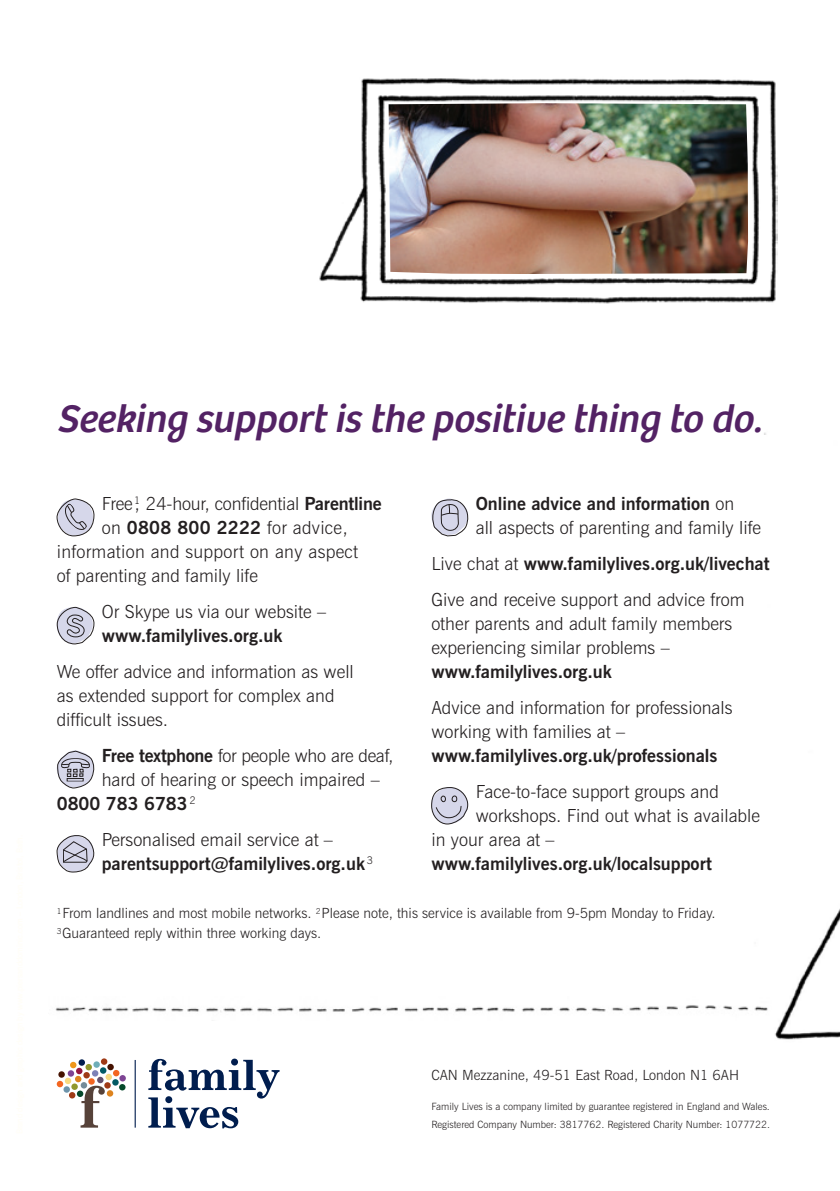
<style>
.page{position:relative;width:840px;height:1191px;background:#fff}
.page>*{position:absolute;margin:0;border:0;box-sizing:border-box;transform-origin:0 0}
.Standfirst{font:italic 40px "Bree";color:#532264}
.body_copy{font:300 18px/24px "News Gothic BT";color:#231f20}
.body_copy-2{font:700 18px/24px "News Gothic BT";color:#231f20}
.body_copy-3{font:300 14px/20px "News Gothic BT";color:#231f20}
.Notes{font:300 10px/18px "News Gothic BT";color:#231f20}
.s1{font-weight:700}
.s2{font-weight:300}
</style>
<div class="page">
<img style="left:764px;top:432px;width:75px;height:608px">
<div style="left:97px;top:1076px;width:6px;height:7px;background:#63506c;border-radius:50%"></div>
<div style="left:112px;top:1079px;width:7px;height:6px;background:#035a64;border-radius:50%"></div>
<svg style="left:113px;top:1070px;width:6px;height:6px"></svg>
<div style="left:119px;top:1075px;width:7px;height:6px;background:#7e4594;border-radius:50%"></div>
<svg style="left:119px;top:1084px;width:6px;height:6px"></svg>
<svg style="left:107px;top:1063px;width:7px;height:7px"></svg>
<div style="left:85px;top:1064px;width:7px;height:6px;background:#91982c;border-radius:50%"></div>
<div style="left:83px;top:1072px;width:7px;height:6px;background:#9f3a16;border-radius:50%"></div>
<div style="left:76px;top:1067px;width:6px;height:7px;background:#941640;border-radius:50%"></div>
<div style="left:70px;top:1061px;width:6px;height:7px;background:#ef971b;border-radius:50%"></div>
<div style="left:63px;top:1086px;width:7px;height:6px;background:#6e94ab;border-radius:50%"></div>
<div style="left:88px;top:1078px;width:7px;height:6px;background:#f36621;border-radius:50%"></div>
<svg style="left:69px;top:1082px;width:44px;height:45px"></svg>
<div style="left:77px;top:1090px;width:6px;height:7px;background:#06492b;border-radius:50%"></div>
<div style="left:75px;top:1075px;width:6px;height:7px;background:#dd831e;border-radius:50%"></div>
<div style="left:65px;top:1077px;width:6px;height:7px;background:#f8da81;border-radius:50%"></div>
<div style="left:58px;top:1071px;width:7px;height:6px;background:#451200;border-radius:50%"></div>
<div style="left:57px;top:1080px;width:6px;height:7px;background:#f36621;border-radius:50%"></div>
<svg style="left:68px;top:1070px;width:6px;height:6px"></svg>
<svg style="left:92px;top:1058px;width:15px;height:18px"></svg>
<div style="left:105px;top:1073px;width:7px;height:7px;background:#f8da81;border-radius:50%"></div>
<div style="left:78px;top:1059px;width:7px;height:6px;background:#001d4e;border-radius:50%"></div>
<svg style="left:148px;top:1058px;width:131px;height:70px"></svg>
<hr style="left:134px;top:1060px;width:2px;height:67px;background:#001d4e">
<img style="left:55px;top:996px;width:716px;height:24px">
<img style="left:319px;top:78px;width:457px;height:226px">
<img style="left:388px;top:103px;width:359px;height:171px">
<svg style="left:58px;top:500px;width:35px;height:35px"></svg>
<div style="left:56px;top:498px;width:39px;height:38px;border:1px solid #231f20;border-radius:18px"></div>
<svg style="left:57px;top:607px;width:37px;height:37px"></svg>
<svg style="left:57px;top:750px;width:38px;height:38px"></svg>
<svg style="left:57px;top:835px;width:38px;height:37px"></svg>
<svg style="left:431px;top:498px;width:38px;height:38px"></svg>
<svg style="left:431px;top:787px;width:38px;height:37px"></svg>
<p class="Standfirst" style="left:57px;top:395px;width:714px">Seeking supportis the positive thing to do.</p>
<p class="body_copy" style="left:102px;top:491px;width:281px">Free,<sup>1</sup> 24-hour, confidential <span class="s1">Parentline</span></p>
<p class="body_copy" style="left:102px;top:515px;width:247px">on <span class="s1">0808 800 2222</span> for advice,</p>
<p class="body_copy" style="left:57px;top:539px;width:302px">information and support on any aspect</p>
<p class="body_copy" style="left:57px;top:563px;width:202px">of parenting and family life</p>
<p class="body_copy" style="left:102px;top:599px;width:225px">Or Skype us via our website – <span class="s1">www.familylives.org.uk</span></p>
<p class="body_copy" style="left:57px;top:659px;width:298px">We offer advice and information as well as extended support for complex and difficult issues.</p>
<p class="body_copy" style="left:102px;top:743px;width:293px"><span class="s1">Free textphone</span> for people who are deaf,</p>
<p class="body_copy" style="left:102px;top:767px;width:279px">hard of hearing or speech impaired –</p>
<p class="body_copy-2" style="left:57px;top:791px;width:140px">0800 783 6783 <sup>2</sup></p>
<p class="body_copy-2" style="left:102px;top:827px;width:272px"><span class="s2">Personalised email service at – </span>parentsupport@familylives.org.uk <sup>3</sup></p>
<p class="body_copy" style="left:475px;top:491px;width:286px"><span class="s1">Online advice and information</span> on<br>all aspects of parenting and family life</p>
<p class="body_copy-2" style="left:431px;top:551px;width:339px"><span class="s2">Live chat at</span> www.familylives.org.uk/livechat</p>
<p class="body_copy" style="left:431px;top:587px;width:314px">Give and receive support and advice from other parents and adult family members experiencing similar problems – <span class="s1">www.familylives.org.uk</span></p>
<p class="body_copy" style="left:431px;top:695px;width:302px">Advice and information for professionals working with families at – <span class="s1">www.familylives.org.uk/professionals</span></p>
<p class="body_copy" style="left:475px;top:779px;width:244px">Face-to-face support groups and</p>
<p class="body_copy" style="left:475px;top:803px;width:285px">workshops. Find out what is available</p>
<p class="body_copy" style="left:431px;top:827px;width:125px">in your area at –</p>
<p class="body_copy-2" style="left:431px;top:851px;width:282px">www.familylives.org.uk/localsupport</p>
<p class="body_copy-3" style="left:57px;top:903px;width:660px"><sup>1</sup>From landlines and most mobile networks. <sup>2</sup>Please note, this service is available from 9-5pm Monday to Friday.<br><sup>3</sup>Guaranteed reply within three working days.</p>
<p class="body_copy-3" style="left:431px;top:1065px;width:309px">CAN Mezzanine, 49-51 East Road, London N1 6AH</p>
<p class="Notes" style="left:431px;top:1097px;width:340px">Family Lives is a company limited by guarantee registered in England and Wales.<br>Registered Company Number: 3817762. Registered Charity Number: 1077722.</p>
</div>
